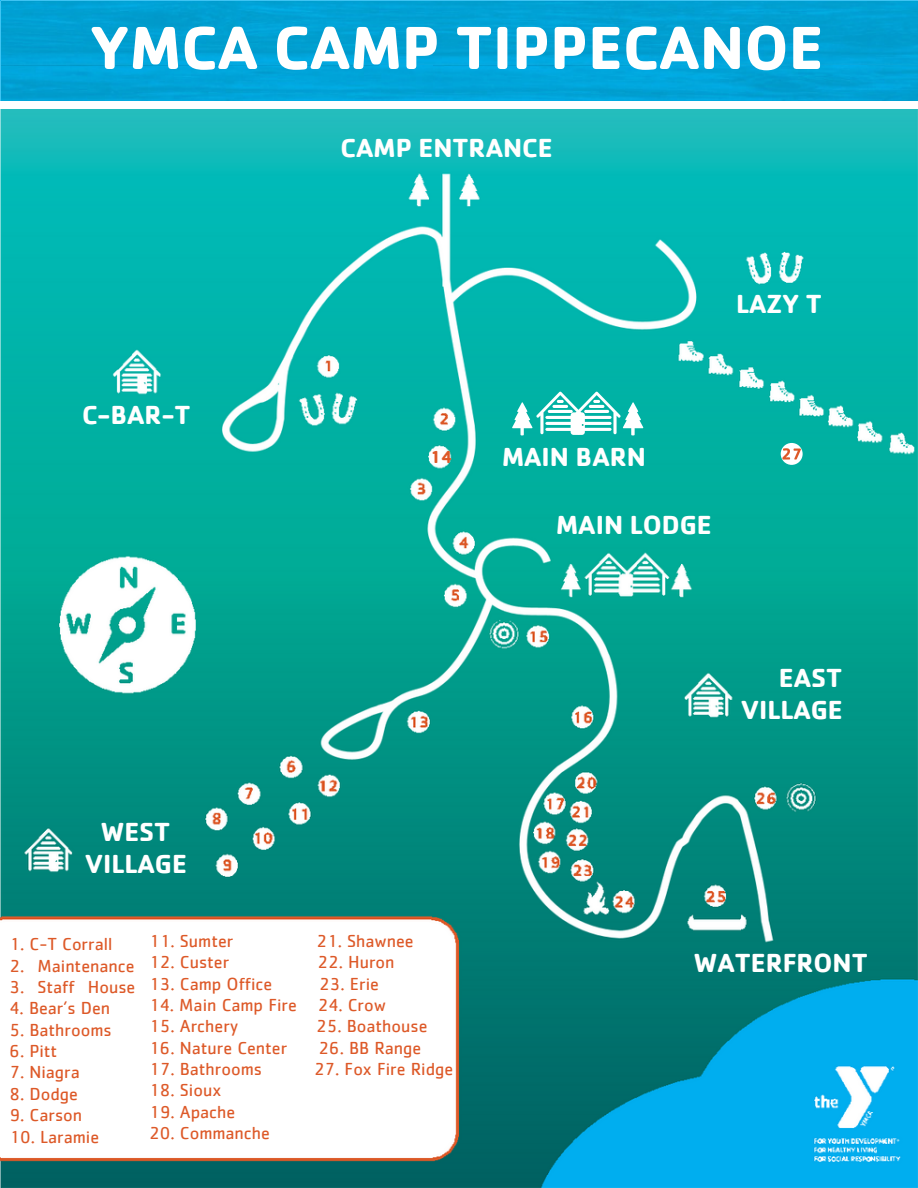
<style>
.page{position:relative;width:918px;height:1188px;background:#fff}
.page>*{position:absolute;margin:0;border:0;box-sizing:border-box;transform-origin:0 0}
.t1{font:700 63px "Cachet";color:#fff}
.t2{font:700 27px/31.5px "Cachet";color:#fff;text-align:center}
.t3{font:18px "Cachet";color:#dd5928}
.t4{font:700 18px "Cachet";color:#dd5928}
</style>
<div class="page">
<img style="left:0;top:0;width:918px;height:1188px">
<img style="left:1px;top:1px;width:917px;height:100px">
<svg style="left:512px;top:392px;width:131px;height:43px"></svg>
<div style="left:0;top:101px;width:918px;height:7px;background:#fff"></div>
<div style="left:781px;top:443px;width:22px;height:22px;background:#fff;border-radius:50%"></div>
<svg style="left:782px;top:448px;width:19px;height:12px"></svg>
<h1 class="t1" style="left:90px;top:7px;width:735px">YMCA CAMP TIPPECANOE</h1>
<h2 class="t2" style="left:82px;top:398px;width:110px">C-BAR-T</h2>
<h2 class="t2" style="left:85px;top:816px;width:104px">WEST<br>VILLAGE</h2>
<h2 class="t2" style="left:341px;top:131px;width:213px">CAMP ENTRANCE</h2>
<h2 class="t2" style="left:736px;top:287px;width:87px">LAZY T</h2>
<p class="t4" style="left:430px;top:445px;width:24px">14</p>
<h2 class="t2" style="left:502px;top:441px;width:145px">MAIN BARN</h2>
<h2 class="t2" style="left:556px;top:508px;width:157px">MAIN LODGE</h2>
<h2 class="t2" style="left:741px;top:661px;width:104px;text-align:right">EAST<br>VILLAGE</h2>
<p class="t3" style="left:10px;top:936px;width:104px">1. C-T Corrall</p>
<p class="t3" style="left:10px;top:957px;width:127px">2. Maintenance</p>
<p class="t3" style="left:10px;top:979px;width:127px">3. Staff House</p>
<p class="t3" style="left:10px;top:1000px;width:102px">4. Bear’s Den</p>
<p class="t3" style="left:10px;top:1022px;width:104px">5. Bathrooms</p>
<p class="t3" style="left:10px;top:1043px;width:49px">6. Pitt</p>
<p class="t3" style="left:10px;top:1064px;width:72px">7. Niagra</p>
<p class="t3" style="left:10px;top:1086px;width:70px">8. Dodge</p>
<p class="t3" style="left:10px;top:1107px;width:74px">9. Carson</p>
<p class="t3" style="left:10px;top:1128px;width:91px">10. Laramie</p>
<p class="t3" style="left:149px;top:933px;width:86px">11. Sumter</p>
<p class="t3" style="left:317px;top:933px;width:99px">21. Shawnee</p>
<p class="t3" style="left:149px;top:954px;width:82px">12. Custer</p>
<p class="t3" style="left:318px;top:954px;width:79px">22. Huron</p>
<p class="t3" style="left:149px;top:975px;width:125px">13. Camp Office</p>
<p class="t3" style="left:319px;top:975px;width:61px">23. Erie</p>
<p class="t3" style="left:149px;top:997px;width:238px">14. Main Camp Fire 24. Crow</p>
<p class="t3" style="left:149px;top:1018px;width:91px">15. Archery</p>
<p class="t3" style="left:316px;top:1018px;width:113px">25. Boathouse</p>
<p class="t3" style="left:149px;top:1040px;width:140px">16. Nature Center</p>
<p class="t3" style="left:319px;top:1040px;width:104px">26. BB Range</p>
<p class="t3" style="left:149px;top:1061px;width:114px">17. Bathrooms</p>
<p class="t3" style="left:314px;top:1061px;width:141px">27. Fox Fire Ridge</p>
<p class="t3" style="left:149px;top:1082px;width:74px">18. Sioux</p>
<p class="t3" style="left:149px;top:1104px;width:88px">19. Apache</p>
<p class="t3" style="left:149px;top:1125px;width:122px">20. Commanche</p>
<h2 class="t2" style="left:694px;top:946px;width:175px">WATERFRONT</h2>
</div>
